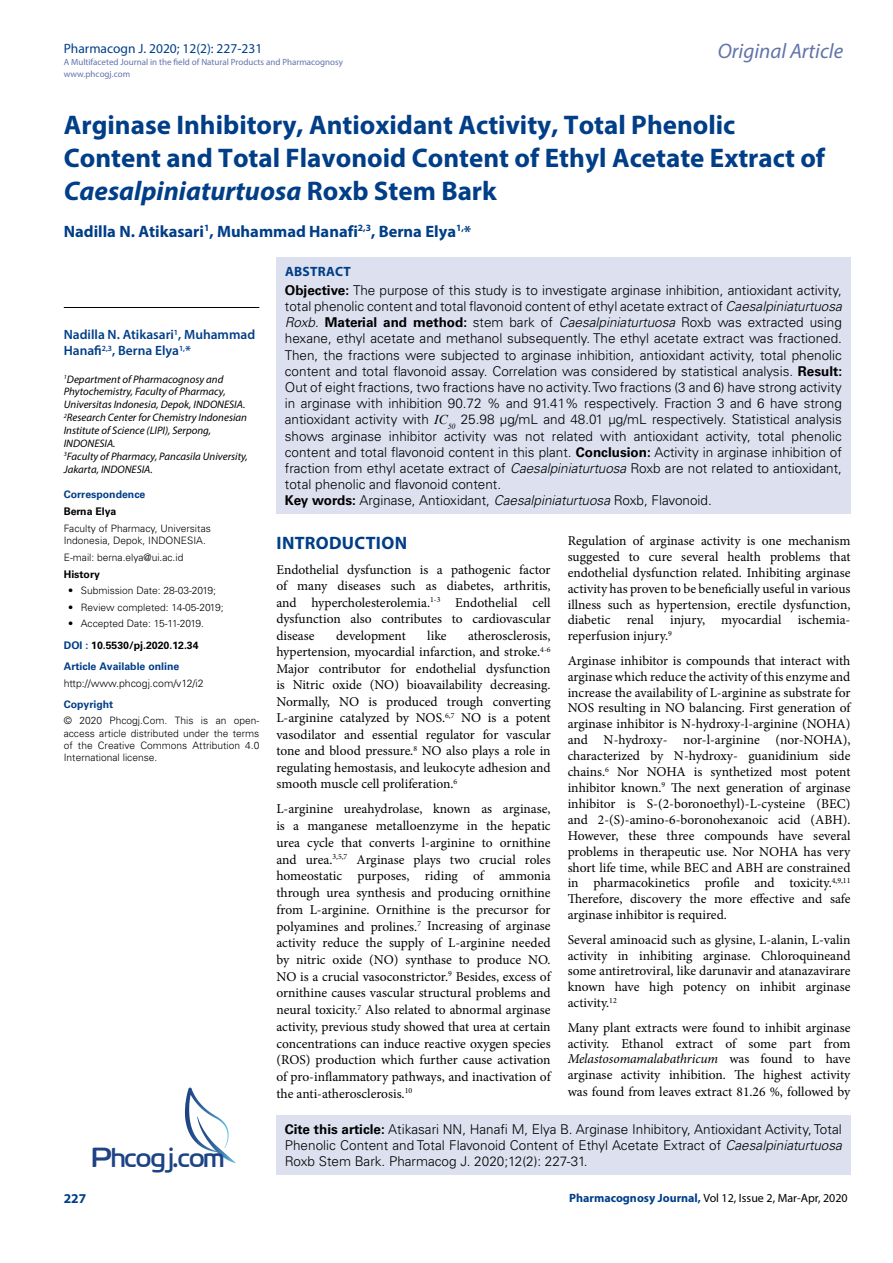
<style>
.page{position:relative;width:893px;height:1263px;background:#fff}
.page>*{position:absolute;margin:0;border:0;box-sizing:border-box;transform-origin:0 0}
.t1{font:27.6px "Cloud World";color:#1e4384}
.t2{font:700 27px/33px "Myriad Pro";color:#003e88}
.t3{font:italic 21px "Myriad Pro";color:#6273aa}
.t4{font:700 18px "Myriad Pro";letter-spacing:.015em;color:#003e88}
.t5{font:700 16.5px "Myriad Pro";color:#003e88}
.t6{font:13.5px/15.9px "Minion Pro";color:#000;text-align:justify}
.t7{font:300 13.5px/16.2px "Univers LT Std";color:#000}
.t8{font:600 13.5px/16.2px "Myriad Pro";color:#003e88}
.t9{font:13.5px "Myriad Pro";color:#003f89}
.t10{font:700 13.5px "Myriad Pro";letter-spacing:.02em;color:#003e88}
.t11{font:12px "Myriad Pro";color:#000}
.t12{font:italic 10.8px/12.9px "Myriad Pro";color:#000}
.t13{font:700 10.5px/21.1px "Univers LT Std";color:#003e88}
.t14{font:300 10.5px "Univers LT Std";color:#000}
.t15{font:700 10.5px "Univers LT Std";color:#000}
.t16{font:300 10.2px/12.3px "Univers LT Std";color:#000}
.t17{font:9px/12px "Myriad Pro";color:#6273aa}
.s1{font-style:italic}
.s2{color:#000}
.s3{font-weight:700}
.s4{font-family:"Times New Roman";font-weight:400;font-style:italic}
.s5{font-weight:700;color:#003e88}
</style>
<div class="page">
<div style="left:276px;top:1115px;width:574px;height:60px;background:#dde0ef"></div>
<svg style="left:185px;top:1087px;width:51px;height:76px"></svg>
<div style="left:276px;top:258px;width:574px;height:256px;background:#dde0ef"></div>
<hr style="left:64px;top:307px;width:195px;height:1px;background:#000">
<p class="t9" style="left:64px;top:40px;width:200px">Pharmacogn J. 2020; 12(2): 227-231</p>
<p class="t17" style="left:64px;top:55px;width:281px">A Multifaceted Journal in the field of Natural Products and Pharmacognosy www.phcogj.com</p>
<h3 class="t3" style="left:718px;top:38px;width:127px">Original Article</h3>
<h2 class="t2" style="left:64px;top:108px;width:763px">Arginase Inhibitory, Antioxidant Activity, Total Phenolic<br>Content and Total Flavonoid Content of Ethyl Acetate Extract of<br><span class="s1">Caesalpiniaturtuosa</span> Roxb Stem Bark</h2>
<p class="t5" style="left:64px;top:220px;width:409px">Nadilla N. Atikasari<sup>1</sup>, Muhammad Hanafi<sup>2,3</sup>, Berna Elya<sup>1,</sup>*</p>
<p class="t8" style="left:64px;top:326px;width:193px">Nadilla N. Atikasari<sup>1</sup>, Muhammad<br>Hanafi<sup>2,3</sup>, Berna Elya<sup>1,</sup>*</p>
<p class="t12" style="left:64px;top:372px;width:186px"><sup>1</sup>Department of Pharmacognosy and Phytochemistry, Faculty of Pharmacy, Universitas Indonesia, Depok, INDONESIA.<br><sup>2</sup>Research Center for Chemistry Indonesian Institute of Science (LIPI), Serpong, INDONESIA.<br><sup>3</sup>Faculty of Pharmacy, Pancasila University, Jakarta, INDONESIA.</p>
<p class="t13" style="left:64px;top:484px;width:83px">Correspondence</p>
<p class="t15" style="left:64px;top:505px;width:54px">Berna Elya</p>
<p class="t16" style="left:64px;top:522px;width:149px">Faculty of Pharmacy, Universitas<br>Indonesia, Depok, INDONESIA.</p>
<p class="t16" style="left:64px;top:551px;width:121px">E-mail: berna.elya@ui.ac.id</p>
<p class="t15" style="left:64px;top:568px;width:38px">History</p>
<p class="t16" style="left:68px;top:584px;width:150px">• Submission Date: 28-03-2019;</p>
<p class="t16" style="left:68px;top:601px;width:157px">• Review completed: 14-05-2019;</p>
<p class="t16" style="left:68px;top:618px;width:138px">• Accepted Date: 15-11-2019.</p>
<p class="t13" style="left:64px;top:634px;width:136px">DOI : <span class="s2">10.5530/pj.2020.12.34<br></span>Article Available online</p>
<p class="t14" style="left:64px;top:676px;width:141px">http://www.phcogj.com/v12/i2</p>
<p class="t13" style="left:64px;top:693px;width:51px">Copyright</p>
<p class="t16" style="left:64px;top:714px;width:197px;text-align:justify">© 2020 Phcogj.Com. This is an open&shy;access article distributed under the terms of the Creative Commons Attribution 4.0<br>International license.</p>
<p class="t10" style="left:285px;top:263px;width:67px">ABSTRACT</p>
<p class="t7" style="left:285px;top:282px;width:559px"><span class="s3">Objective:</span> The purpose of this study is to investigate arginase inhibition, antioxidant activity, total phenolic content and total flavonoid content of ethyl acetate extract of <span class="s1">Caesalpiniaturtuosa Roxb</span>. <span class="s3">Material and method:</span> stem bark of <span class="s1">Caesalpiniaturtuosa</span> Roxb was extracted using hexane, ethyl acetate and methanol subsequently. The ethyl acetate extract was fractioned.<br>Then, the fractions were subjected to arginase inhibition, antioxidant activity, total phenolic content and total flavonoid assay. Correlation was considered by statistical analysis. <span class="s3">Result:<br></span>Out of eight fractions, two fractions have no activity. Two fractions (3 and 6) have strong activity in arginase with inhibition 90.72 % and 91.41% respectively. Fraction 3 and 6 have strong antioxidant activity with <span class="s4">IC</span><sub>50</sub> 25.98 µg/mL and 48.01 µg/mL respectively. Statistical analysis shows arginase inhibitor activity was not related with antioxidant activity, total phenolic content and total flavonoid content in this plant. <span class="s3">Conclusion:</span> Activity in arginase inhibition of fraction from ethyl acetate extract of <span class="s1">Caesalpiniaturtuosa</span> Roxb are not related to antioxidant, total phenolic and flavonoid content.<br><span class="s3">Key words:</span> Arginase, Antioxidant, <span class="s1">Caesalpiniaturtuosa</span> Roxb, Flavonoid.</p>
<h3 class="t4" style="left:277px;top:531px;width:132px">INTRODUCTION</h3>
<p class="t6" style="left:276px;top:561px;width:276px;line-height:16.5px">Endothelial dysfunction is a pathogenic factor of many diseases such as diabetes, arthritis, and hypercholesterolemia.<sup>1-3</sup> Endothelial cell dysfunction also contributes to cardiovascular disease</p>
<p class="t6" style="left:276px;top:627px;width:276px;line-height:16.5px;text-indent:192px">atherosclerosis, hypertension, myocardial infarction, and stroke.<sup>4-6<br></sup>Major contributor for endothelial dysfunction is Nitric oxide (NO) bioavailability decreasing.<br>Normally, NO is produced trough converting L-arginine catalyzed by NOS.<sup>6,7</sup> NO is a potent vasodilator and essential regulator for vascular tone and blood pressure.<sup>8</sup> NO also plays a role in regulating hemostasis, and leukocyte adhesion and smooth muscle cell proliferation.<sup>6</sup></p>
<p class="t6" style="left:276px;top:801px;width:276px;line-height:16.8px">L-arginine ureahydrolase, known as arginase, is a manganese metalloenzyme in the hepatic urea cycle that converts l-arginine to ornithine and urea.<sup>3,5,7</sup> Arginase plays two crucial roles homeostatic purposes, riding of ammonia through urea synthesis and producing ornithine from L-arginine. Ornithine is the precursor for polyamines and prolines.<sup>7</sup> Increasing of arginase activity reduce the supply of L-arginine needed by nitric oxide (NO) synthase to produce NO.<br>NO is a crucial vasoconstrictor.<sup>9</sup> Besides, excess of ornithine causes vascular structural problems and neural toxicity.<sup>7</sup> Also related to abnormal arginase activity, previous study showed that urea at certain concentrations can induce reactive oxygen species (ROS) production which further cause activation of pro-inflammatory pathways, and inactivation of the anti-atherosclerosis.<sup>10</sup></p>
<p class="t6" style="left:336px;top:627px;width:71px">development</p>
<p class="t6" style="left:427px;top:627px;width:21px">like</p>
<p class="t6" style="left:568px;top:533px;width:284px">Regulation of arginase activity is one mechanism suggested to cure several health problems that endothelial dysfunction related. Inhibiting arginase activity has proven to be beneficially useful in various illness such as hypertension, erectile dysfunction, diabetic renal injury, myocardial ischemia&shy;reperfusion injury.<sup>9</sup></p>
<p class="t6" style="left:568px;top:652px;width:284px">Arginase inhibitor is compounds that interact with arginase which reduce the activity of this enzyme and increase the availability of L-arginine as substrate for NOS resulting in NO balancing. First generation of arginase inhibitor is N-hydroxy-l-arginine (NOHA) and N-hydroxy- nor-l-arginine (nor-NOHA), characterized by N-hydroxy- guanidinium side chains.<sup>6</sup> Nor NOHA is synthetized most potent inhibitor known.<sup>9</sup> The next generation of arginase inhibitor is S-(2-boronoethyl)-L-cysteine (BEC) and 2-(S)-amino-6-boronohexanoic acid (ABH).<br>However, these three compounds have several problems in therapeutic use. Nor NOHA has very short life time, while BEC and ABH are constrained in pharmacokinetics profile and toxicity.<sup>4,9,11<br></sup>Therefore, discovery the more effective and safe arginase inhibitor is required.</p>
<p class="t6" style="left:568px;top:931px;width:284px">Several aminoacid such as glysine, L-alanin, L-valin activity in inhibiting arginase. Chloroquineand some antiretroviral, like darunavir and atanazavirare known have high potency on inhibit arginase activity.<sup>12</sup></p>
<p class="t6" style="left:568px;top:1019px;width:284px">Many plant extracts were found to inhibit arginase activity. Ethanol extract of some part from <span class="s1">Melastosomamalabathricum</span> was found to have arginase activity inhibition. The highest activity was found from leaves extract 81.26 %, followed by</p>
<p class="t7" style="left:285px;top:1121px;width:559px"><span class="s3">Cite this article:</span> Atikasari NN, Hanafi M, Elya B. Arginase Inhibitory, Antioxidant Activity, Total<br>Phenolic Content and Total Flavonoid Content of Ethyl Acetate Extract of <span class="s1">Caesalpiniaturtuosa</span></p>
<h1 class="t1" style="left:92px;top:1136px;width:134px">Phcogj.com</h1>
<p class="t7" style="left:285px;top:1153px;width:304px">Roxb Stem Bark. Pharmacog J. 2020;12(2): 227-31.</p>
<p class="t11" style="left:569px;top:1190px;width:280px"><span class="s5">Pharmacognosy Journal,</span> Vol 12, Issue 2, Mar-Apr, 2020</p>
<p class="t10" style="left:64px;top:1190px;width:24px">227</p>
</div>
